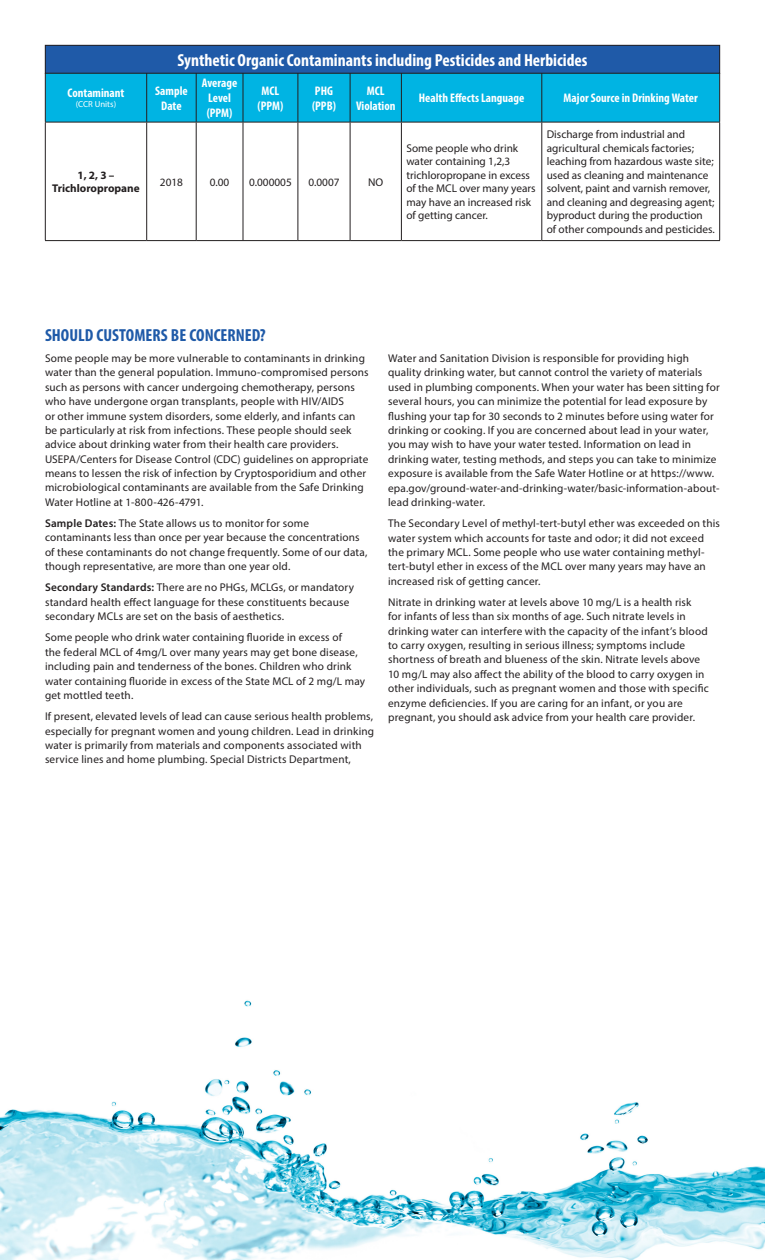
<style>
.page{position:relative;width:765px;height:1260px;background:#fff}
.page>*{position:absolute;margin:0;border:0;box-sizing:border-box;transform-origin:0 0}
.t1{font:700 condensed 17.5px "Myriad Pro";color:#fff}
.t2{font:700 condensed 17.5px "Myriad Pro";color:#1f5aa8}
.t3{font:700 condensed 12.5px/15px "Myriad Pro";color:#fff;text-align:center}
.t4{font:11.25px/14.4px "Myriad Pro";letter-spacing:.01em;color:#231f20}
.t5{font:700 11.25px/13.5px "Myriad Pro";color:#231f20;text-align:center}
.t6{font:8.75px "Myriad Pro";color:#fff}
.s1{font-weight:600}
</style>
<div class="page">
<img style="left:0;top:1000px;width:765px;height:260px">
<div style="left:46px;top:74px;width:673px;height:48px;background:#00b4e3"></div>
<svg style="left:147px;top:123px;width:396px;height:117px"></svg>
<hr style="left:45px;top:122px;width:1px;height:118px;background:#231f20">
<hr style="left:146px;top:122px;width:1px;height:118px;background:#231f20">
<hr style="left:196px;top:122px;width:1px;height:118px;background:#231f20">
<hr style="left:243px;top:122px;width:1px;height:118px;background:#231f20">
<hr style="left:298px;top:122px;width:1px;height:118px;background:#231f20">
<hr style="left:350px;top:122px;width:1px;height:118px;background:#231f20">
<hr style="left:401px;top:122px;width:1px;height:118px;background:#231f20">
<hr style="left:541px;top:122px;width:1px;height:118px;background:#231f20">
<hr style="left:719px;top:122px;width:1px;height:118px;background:#231f20">
<hr style="left:45px;top:240px;width:102px;height:1px;background:#231f20">
<hr style="left:147px;top:240px;width:49px;height:1px;background:#231f20">
<hr style="left:196px;top:240px;width:47px;height:1px;background:#231f20">
<hr style="left:243px;top:240px;width:55px;height:1px;background:#231f20">
<hr style="left:298px;top:240px;width:52px;height:1px;background:#231f20">
<hr style="left:350px;top:240px;width:51px;height:1px;background:#231f20">
<hr style="left:401px;top:240px;width:141px;height:1px;background:#231f20">
<hr style="left:542px;top:240px;width:178px;height:1px;background:#231f20">
<hr style="left:45px;top:73px;width:1px;height:49px;background:#231f20">
<hr style="left:146px;top:73px;width:1px;height:49px;background:#231f20">
<hr style="left:196px;top:73px;width:1px;height:49px;background:#231f20">
<hr style="left:243px;top:73px;width:1px;height:49px;background:#231f20">
<hr style="left:298px;top:73px;width:1px;height:49px;background:#231f20">
<hr style="left:350px;top:73px;width:1px;height:49px;background:#231f20">
<hr style="left:401px;top:73px;width:1px;height:49px;background:#231f20">
<hr style="left:541px;top:73px;width:1px;height:49px;background:#231f20">
<hr style="left:719px;top:73px;width:1px;height:49px;background:#231f20">
<hr style="left:45px;top:122px;width:102px;height:1px;background:#231f20">
<hr style="left:147px;top:122px;width:49px;height:1px;background:#231f20">
<hr style="left:196px;top:122px;width:47px;height:1px;background:#231f20">
<hr style="left:243px;top:122px;width:55px;height:1px;background:#231f20">
<hr style="left:298px;top:122px;width:52px;height:1px;background:#231f20">
<hr style="left:350px;top:122px;width:51px;height:1px;background:#231f20">
<hr style="left:401px;top:122px;width:141px;height:1px;background:#231f20">
<hr style="left:542px;top:122px;width:178px;height:1px;background:#231f20">
<div style="left:45px;top:45px;width:675px;height:28px;background:#1f5aa8"></div>
<div style="left:45px;top:45px;width:675px;height:29px;border:1px solid #231f20"></div>
<p class="t3" style="left:67px;top:85px;width:59px">Contaminant</p>
<p class="t6" style="left:76px;top:99px;width:42px">(CCR Units)</p>
<h1 class="t1" style="left:177px;top:49px;width:412px">Synthetic Organic Contaminants including Pesticides and Herbicides</h1>
<p class="t3" style="left:155px;top:83px;width:34px">Sample<br>Date</p>
<p class="t3" style="left:202px;top:75px;width:37px">Average<br>Level (PPM)</p>
<p class="t3" style="left:258px;top:83px;width:27px">MCL (PPM)</p>
<p class="t3" style="left:312px;top:83px;width:25px;text-align:left">PHG (PPB)</p>
<p class="t3" style="left:356px;top:83px;width:41px">MCL<br>Violation</p>
<p class="t3" style="left:419px;top:90px;width:107px">Health Effects Language</p>
<p class="t3" style="left:564px;top:90px;width:136px">Major Source in Drinking Water</p>
<p class="t5" style="left:52px;top:168px;width:89px">1, 2, 3 –<br>Trichloropropane</p>
<p class="t4" style="left:160px;top:174px;width:25px">2018</p>
<p class="t4" style="left:210px;top:174px;width:21px">0.00</p>
<p class="t4" style="left:249px;top:174px;width:44px">0.000005</p>
<p class="t4" style="left:308px;top:174px;width:33px">0.0007</p>
<p class="t4" style="left:368px;top:174px;width:17px">NO</p>
<p class="t4" style="left:406px;top:141px;width:131px;line-height:13.5px">Some people who drink water containing 1,2,3 trichloropropane in excess of the MCL over many years may have an increased risk of getting cancer.</p>
<p class="t4" style="left:547px;top:128px;width:169px;line-height:13.5px">Discharge from industrial and agricultural chemicals factories; leaching from hazardous waste site; used as cleaning and maintenance solvent, paint and varnish remover, and cleaning and degreasing agent; byproduct during the production of other compounds and pesticides.</p>
<h1 class="t2" style="left:45px;top:324px;width:222px">SHOULD CUSTOMERS BE CONCERNED?</h1>
<p class="t4" style="left:45px;top:351px;width:325px">Some people may be more vulnerable to contaminants in drinking water than the general population. Immuno-compromised persons such as persons with cancer undergoing chemotherapy, persons who have undergone organ transplants, people with HIV/AIDS<br>or other immune system disorders, some elderly, and infants can be particularly at risk from infections. These people should seek advice about drinking water from their health care providers.<br>USEPA/Centers for Disease Control (CDC) guidelines on appropriate means to lessen the risk of infection by Cryptosporidium and other microbiological contaminants are available from the Safe Drinking Water Hotline at 1-800-426-4791.</p>
<p class="t4" style="left:45px;top:516px;width:324px"><span class="s1">Sample Dates:</span> The State allows us to monitor for some contaminants less than once per year because the concentrations of these contaminants do not change frequently. Some of our data, though representative, are more than one year old.</p>
<p class="t4" style="left:45px;top:580px;width:311px"><span class="s1">Secondary Standards:</span> There are no PHGs, MCLGs, or mandatory standard health effect language for these constituents because secondary MCLs are set on the basis of aesthetics.</p>
<p class="t4" style="left:45px;top:630px;width:322px">Some people who drink water containing fluoride in excess of<br>the federal MCL of 4mg/L over many years may get bone disease, including pain and tenderness of the bones. Children who drink water containing fluoride in excess of the State MCL of 2 mg/L may get mottled teeth.</p>
<p class="t4" style="left:45px;top:709px;width:331px">If present, elevated levels of lead can cause serious health problems, especially for pregnant women and young children. Lead in drinking water is primarily from materials and components associated with service lines and home plumbing. Special Districts Department,</p>
<p class="t4" style="left:388px;top:351px;width:333px">Water and Sanitation Division is responsible for providing high quality drinking water, but cannot control the variety of materials used in plumbing components. When your water has been sitting for several hours, you can minimize the potential for lead exposure by flushing your tap for 30 seconds to 2 minutes before using water for drinking or cooking. If you are concerned about lead in your water, you may wish to have your water tested. Information on lead in drinking water, testing methods, and steps you can take to minimize exposure is available from the Safe Water Hotline or at https://www. epa.gov/ground-water-and-drinking-water/basic-information-about&shy;lead drinking-water.</p>
<p class="t4" style="left:388px;top:516px;width:333px">The Secondary Level of methyl-tert-butyl ether was exceeded on this water system which accounts for taste and odor; it did not exceed the primary MCL. Some people who use water containing methyl&shy;tert-butyl ether in excess of the MCL over many years may have an increased risk of getting cancer.</p>
<p class="t4" style="left:388px;top:595px;width:322px">Nitrate in drinking water at levels above 10 mg/L is a health risk<br>for infants of less than six months of age. Such nitrate levels in drinking water can interfere with the capacity of the infant’s blood to carry oxygen, resulting in serious illness; symptoms include shortness of breath and blueness of the skin. Nitrate levels above 10 mg/L may also affect the ability of the blood to carry oxygen in other individuals, such as pregnant women and those with specific enzyme deficiencies. If you are caring for an infant, or you are pregnant, you should ask advice from your health care provider.</p>
</div>
